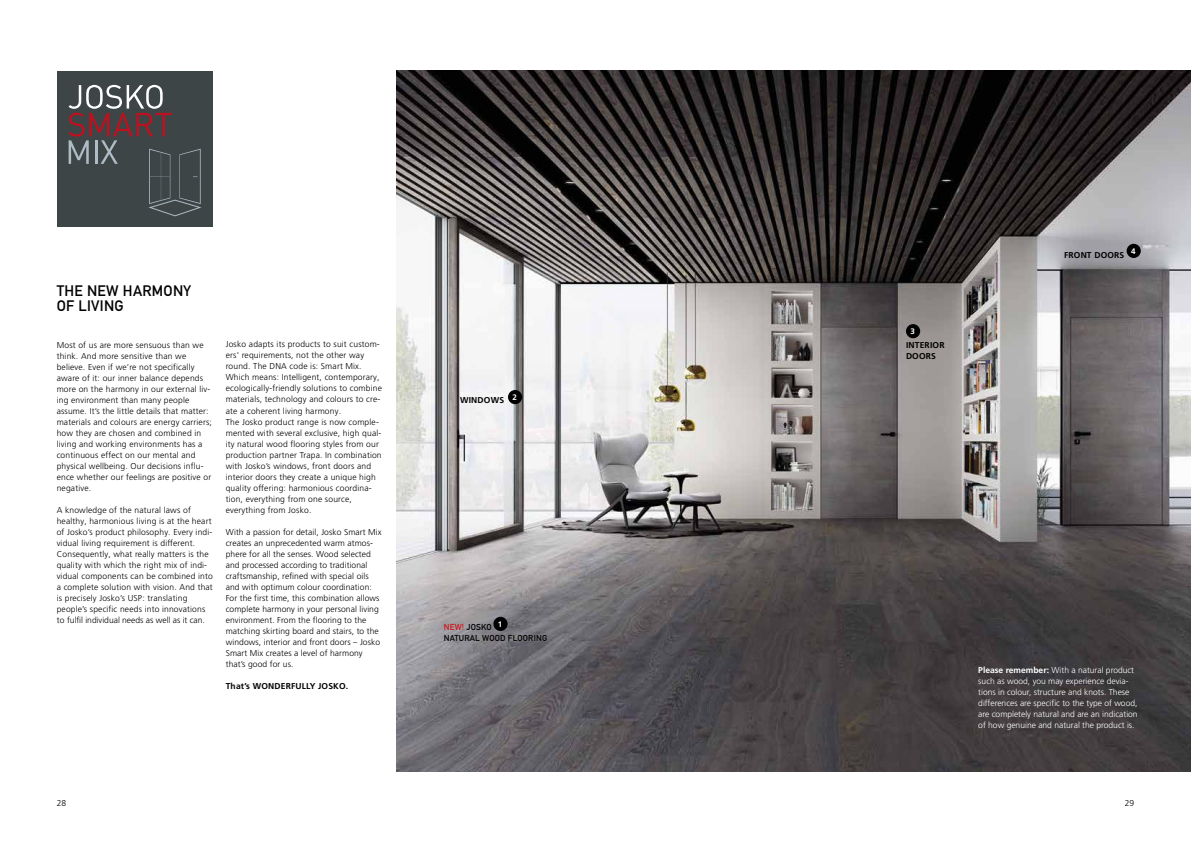
<style>
.page{position:relative;width:1191px;height:842px;background:#fff}
.page>*{position:absolute;margin:0;border:0;box-sizing:border-box;transform-origin:0 0}
.t1{font:15px/15px "DIN Mittelschrift Std";letter-spacing:.02em;color:#000}
.t2{font:300 8.5px/11px "Frutiger LT Pro";letter-spacing:.02em;color:#000}
.t3{font:300 8.5px/11px "Frutiger LT Std";color:#fff}
.t4{font:700 8.5px/11px "Frutiger LT Pro";letter-spacing:.02em;color:#000}
.t5{font:8.5px/11px "DIN Mittelschrift Std";letter-spacing:.02em;color:#000}
.t6{font:700 8px "Frutiger LT Std";color:#fff}
.s1{color:#d21418}
.s2{font-weight:700}
</style>
<div class="page">
<img style="left:397px;top:71px;width:794px;height:700px">
<div style="left:493px;top:617px;width:14px;height:14px;background:#000;border-radius:50%"></div>
<div style="left:906px;top:324px;width:14px;height:14px;background:#000;border-radius:50%"></div>
<div style="left:1126px;top:244px;width:14px;height:14px;background:#000;border-radius:50%"></div>
<div style="left:508px;top:390px;width:14px;height:14px;background:#000;border-radius:50%"></div>
<div style="left:57px;top:71px;width:156px;height:156px;background:#3e4547"></div>
<svg style="left:69px;top:85px;width:132px;height:131px"></svg>
<h1 class="t1" style="left:57px;top:283px;width:136px">THE NEW HARMONY<br>OF LIVING</h1>
<p class="t2" style="left:57px;top:339px;width:157px">Most of us are more sensuous than we think. And more sensitive than we believe. Even if we’re not specifically aware of it: our inner balance depends more on the harmony in our external liv&shy;ing environment than many people assume. It’s the little details that matter: materials and colours are energy carriers; how they are chosen and combined in living and working environments has a continuous effect on our mental and physical wellbeing. Our decisions influ&shy;ence whether our feelings are positive or negative.</p>
<p class="t2" style="left:57px;top:504px;width:158px">A knowledge of the natural laws of healthy, harmonious living is at the heart of Josko’s product philosophy. Every indi&shy;vidual living requirement is different.<br>Consequently, what really matters is the quality with which the right mix of indi&shy;vidual components can be combined into a complete solution with vision. And that is precisely Josko’s USP: translating people’s specific needs into innovations to fulfil individual needs as well as it can.</p>
<p class="t2" style="left:226px;top:339px;width:158px">Josko adapts its products to suit custom&shy;ers' requirements, not the other way round. The DNA code is: Smart Mix.<br>Which means: Intelligent, contemporary, ecologically-friendly solutions to combine materials, technology and colours to cre&shy;ate a coherent living harmony.<br>The Josko product range is now comple&shy;mented with several exclusive, high qual&shy;ity natural wood flooring styles from our production partner Trapa. In combination with Josko’s windows, front doors and interior doors they create a unique high quality offering: harmonious coordina&shy;tion, everything from one source, everything from Josko.</p>
<p class="t2" style="left:226px;top:526px;width:157px">With a passion for detail, Josko Smart Mix creates an unprecedented warm atmos&shy;phere for all the senses. Wood selected and processed according to traditional craftsmanship, refined with special oils and with optimum colour coordination:<br>For the first time, this combination allows complete harmony in your personal living environment. From the flooring to the matching skirting board and stairs, to the windows, interior and front doors – Josko Smart Mix creates a level of harmony that’s good for us.</p>
<p class="t4" style="left:226px;top:680px;width:124px">That’s WONDERFULLY JOSKO.</p>
<p class="t4" style="left:460px;top:394px;width:58px">WINDOWS <sup>2</sup></p>
<p class="t6" style="left:498px;top:619px;width:6px">1</p>
<p class="t5" style="left:444px;top:621px;width:105px"><span class="s1">NEW!</span> JOSKO<br>NATURAL WOOD FLOORING</p>
<p class="t6" style="left:910px;top:327px;width:6px">3</p>
<p class="t4" style="left:906px;top:340px;width:40px">INTERIOR<br>DOORS</p>
<p class="t6" style="left:1131px;top:246px;width:6px">4</p>
<p class="t4" style="left:1064px;top:250px;width:62px">FRONT DOORS</p>
<p class="t3" style="left:978px;top:665px;width:161px"><span class="s2">Please remember:</span> With a natural product such as wood, you may experience devia&shy;tions in colour, structure and knots. These differences are specific to the type of wood, are completely natural and are an indication of how genuine and natural the product is.</p>
<p class="t2" style="left:57px;top:797px;width:11px">28</p>
<p class="t2" style="left:1124px;top:797px;width:11px">29</p>
</div>
